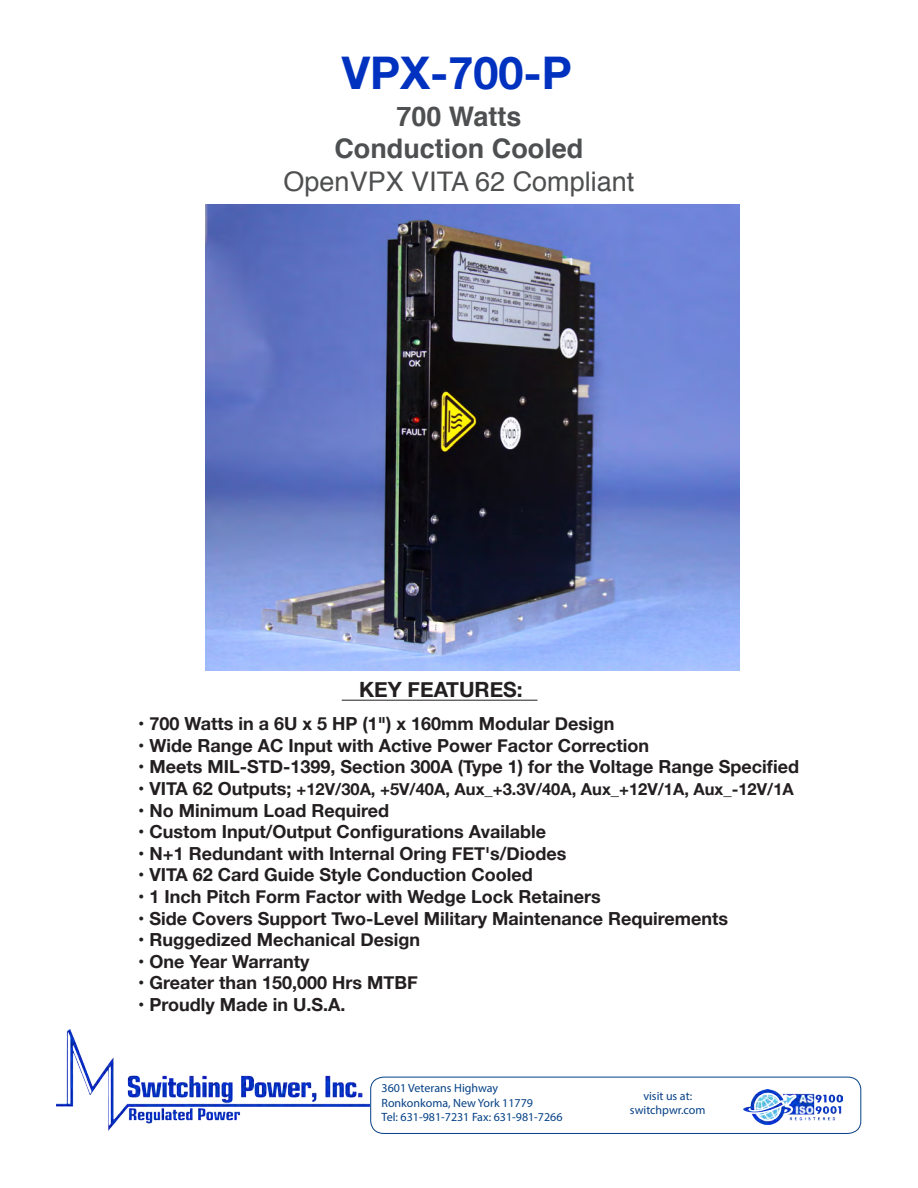
<style>
.page{position:relative;width:918px;height:1188px;background:#fff}
.page>*{position:absolute;margin:0;border:0;box-sizing:border-box;transform-origin:0 0}
.t1{font:700 45px "Helvetica Neue";color:#0132bf}
.t2{font:700 27px "Helvetica";color:#4e4f50}
.t3{font:27px "Helvetica";color:#4e4f50}
.t4{font:700 21px "Helvetica Neue";color:#231f20}
.t5{font:700 18px "Helvetica Neue";color:#231f20}
.t6{font:700 16.5px "Helvetica Neue";color:#231f20}
.t7{font:12px "Myriad Pro";color:#054186}
.s1{font-size:18px}
</style>
<div class="page">
<hr style="left:342px;top:700px;width:196px;height:1px;background:#231f20">
<img style="left:206px;top:205px;width:533px;height:466px">
<div style="left:370px;top:1077px;width:491px;height:57px;border:1px solid #054186;border-radius:13px"></div>
<img style="left:56px;top:1030px;width:314px;height:101px">
<img style="left:743px;top:1090px;width:100px;height:34px">
<p class="t1" style="left:342px;top:38px;width:232px">VPX-700-P</p>
<p class="t2" style="left:396px;top:95px;width:127px">700 Watts</p>
<p class="t2" style="left:334px;top:127px;width:250px">Conduction Cooled</p>
<p class="t3" style="left:284px;top:161px;width:352px">OpenVPX VITA 62 Compliant</p>
<p class="t4" style="left:359px;top:673px;width:165px">KEY FEATURES:</p>
<p class="t5" style="left:138px;top:710px;width:478px">• 700 Watts in a 6U x 5 HP (1") x 160mm Modular Design</p>
<p class="t5" style="left:138px;top:731px;width:512px">• Wide Range AC Input with Active Power Factor Correction</p>
<p class="t5" style="left:138px;top:753px;width:663px">• Meets MIL-STD-1399, Section 300A (Type 1) for the Voltage Range Specified</p>
<p class="t6" style="left:138px;top:776px;width:657px"><span class="s1">• VITA 62 Outputs;</span> +12V/30A, +5V/40A, Aux_+3.3V/40A, Aux_+12V/1A, Aux_-12V/1A</p>
<p class="t5" style="left:138px;top:796px;width:252px">• No Minimum Load Required</p>
<p class="t5" style="left:138px;top:818px;width:409px">• Custom Input/Output Configurations Available</p>
<p class="t5" style="left:138px;top:839px;width:430px">• N+1 Redundant with Internal Oring FET's/Diodes</p>
<p class="t5" style="left:138px;top:861px;width:396px">• VITA 62 Card Guide Style Conduction Cooled</p>
<p class="t5" style="left:138px;top:883px;width:464px">• 1 Inch Pitch Form Factor with Wedge Lock Retainers</p>
<p class="t5" style="left:138px;top:904px;width:591px">• Side Covers Support Two-Level Military Maintenance Requirements</p>
<p class="t5" style="left:138px;top:926px;width:283px">• Ruggedized Mechanical Design</p>
<p class="t5" style="left:138px;top:947px;width:173px">• One Year Warranty</p>
<p class="t5" style="left:138px;top:969px;width:281px">• Greater than 150,000 Hrs MTBF</p>
<p class="t5" style="left:138px;top:991px;width:209px">• Proudly Made in U.S.A.</p>
<p class="t7" style="left:382px;top:1081px;width:118px">3601 Veterans Highway</p>
<p class="t7" style="left:382px;top:1095px;width:153px">Ronkonkoma, New York 11779</p>
<p class="t7" style="left:382px;top:1110px;width:183px">Tel: 631-981-7231 Fax: 631-981-7266</p>
<p class="t7" style="left:643px;top:1089px;width:50px">visit us at:</p>
<p class="t7" style="left:630px;top:1103px;width:77px">switchpwr.com</p>
</div>
